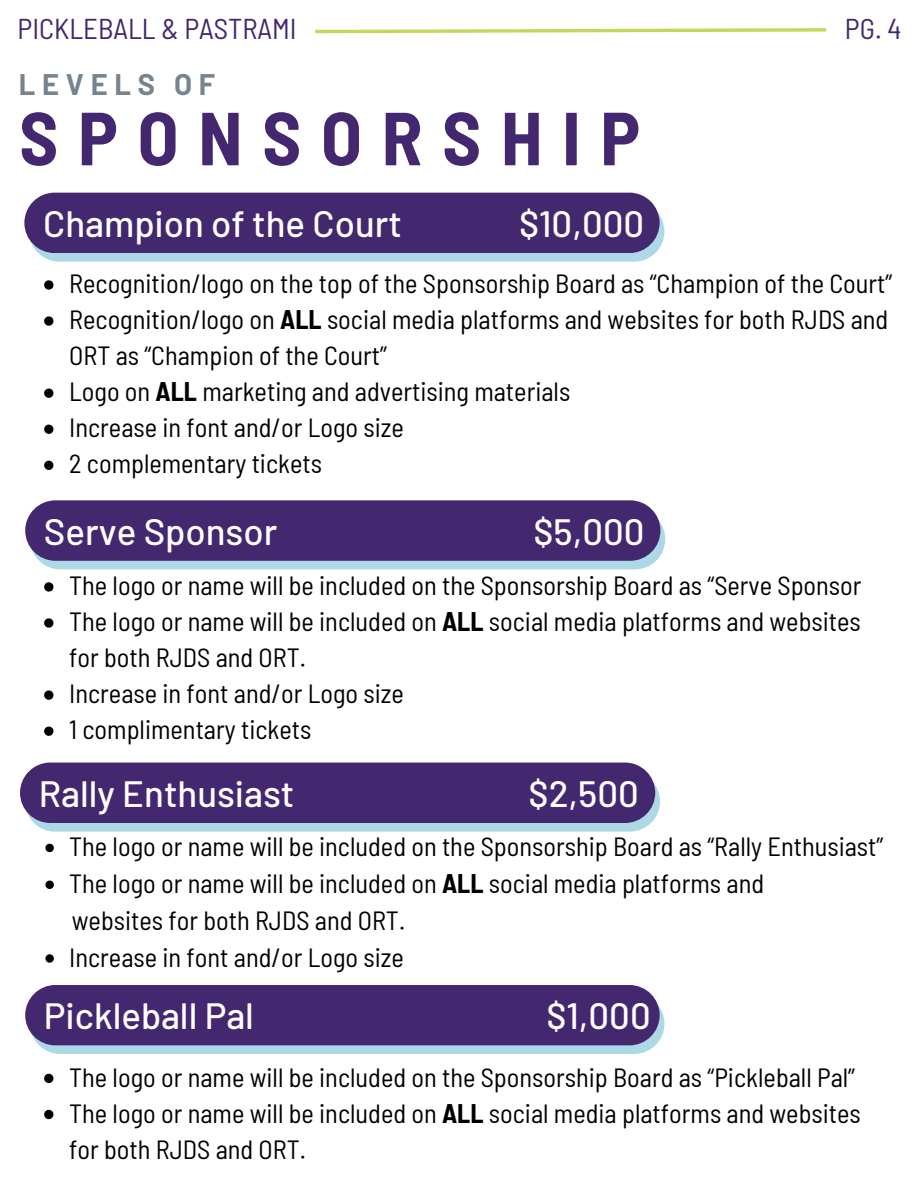
<style>
.page{position:relative;width:918px;height:1188px;background:#fff}
.page>*{position:absolute;margin:0;border:0;box-sizing:border-box;transform-origin:0 0}
.t1{font:700 semi-condensed 75px "Barlow";letter-spacing:.265em;color:#43276f}
.t2{font:500 36.6px "Barlow";color:#fff}
.t3{font:700 29.1px "Barlow";letter-spacing:.23em;color:#77838d}
.t4{font:semi-condensed 28.65px "Barlow";color:#43276f}
.t5{font:semi-condensed 26.4px/36px "Barlow";color:#000}
.s1{font-weight:700}
</style>
<div class="page">
<div style="left:29px;top:201px;width:635px;height:61px;background:#add8e6;border-radius:30px"></div>
<div style="left:24px;top:193px;width:636px;height:60px;background:#43276f;border-radius:30px"></div>
<svg style="left:44px;top:280px;width:9px;height:10px"></svg>
<svg style="left:44px;top:316px;width:9px;height:10px"></svg>
<svg style="left:44px;top:389px;width:9px;height:9px"></svg>
<svg style="left:44px;top:425px;width:9px;height:9px"></svg>
<svg style="left:44px;top:461px;width:9px;height:9px"></svg>
<div style="left:30px;top:509px;width:635px;height:60px;background:#add8e6;border-radius:30px"></div>
<div style="left:25px;top:500px;width:635px;height:61px;background:#43276f;border-radius:30px"></div>
<svg style="left:44px;top:582px;width:9px;height:10px"></svg>
<svg style="left:44px;top:618px;width:9px;height:10px"></svg>
<svg style="left:44px;top:690px;width:9px;height:10px"></svg>
<svg style="left:44px;top:727px;width:9px;height:9px"></svg>
<div style="left:25px;top:771px;width:635px;height:61px;background:#add8e6;border-radius:30px"></div>
<div style="left:20px;top:763px;width:635px;height:60px;background:#43276f;border-radius:30px"></div>
<svg style="left:45px;top:844px;width:9px;height:8px"></svg>
<svg style="left:45px;top:881px;width:9px;height:8px"></svg>
<svg style="left:45px;top:954px;width:9px;height:9px"></svg>
<div style="left:30px;top:994px;width:634px;height:60px;background:#add8e6;border-radius:30px"></div>
<div style="left:25px;top:985px;width:635px;height:60px;background:#43276f;border-radius:30px"></div>
<svg style="left:44px;top:1074px;width:9px;height:9px"></svg>
<svg style="left:44px;top:1110px;width:9px;height:9px"></svg>
<svg style="left:315px;top:28px;width:512px;height:6px"></svg>
<h3 class="t4" style="left:18px;top:10px;width:281px">PICKLEBALL &amp; PASTRAMI</h3>
<p class="t3" style="left:19px;top:65px;width:198px">LEVELS OF</p>
<h5 class="t1" style="left:19px;top:90px;width:622px">SPONSORSHIP</h5>
<h5 class="t4" style="left:845px;top:11px;width:58px">PG. 4</h5>
<h4 class="t2" style="left:43px;top:200px;width:360px">Champion of the Court</h4>
<h4 class="t2" style="left:519px;top:200px;width:127px">$10,000</h4>
<h1 class="t5" style="left:69px;top:265px;width:825px">Recognition/logo on the top of the Sponsorship Board as “Champion of the Court”</h1>
<h2 class="t5" style="left:69px;top:301px;width:821px">Recognition/logo on <span class="s1">ALL</span> social media platforms and websites for both RJDS and<br>ORT as “Champion of the Court”</h2>
<p class="t5" style="left:69px;top:373px;width:503px">Logo on <span class="s1">ALL</span> marketing and advertising materials</p>
<p class="t5" style="left:69px;top:409px;width:336px">Increase in font and/or Logo size</p>
<p class="t5" style="left:69px;top:445px;width:254px">2 complementary tickets</p>
<p class="t2" style="left:44px;top:508px;width:235px">Serve Sponsor</p>
<p class="t2" style="left:534px;top:508px;width:113px">$5,000</p>
<p class="t5" style="left:69px;top:567px;width:794px">The logo or name will be included on the Sponsorship Board as “Serve Sponsor</p>
<h3 class="t5" style="left:69px;top:603px;width:793px">The logo or name will be included on <span class="s1">ALL</span> social media platforms and websites for both RJDS and ORT.</h3>
<p class="t5" style="left:69px;top:675px;width:336px">Increase in font and/or Logo size</p>
<p class="t5" style="left:69px;top:711px;width:244px">1 complimentary tickets</p>
<p class="t2" style="left:39px;top:770px;width:257px">Rally Enthusiast</p>
<p class="t2" style="left:529px;top:770px;width:112px">$2,500</p>
<p class="t5" style="left:69px;top:828px;width:816px">The logo or name will be included on the Sponsorship Board as “Rally Enthusiast”</p>
<p class="t5" style="left:69px;top:865px;width:696px">The logo or name will be included on <span class="s1">ALL</span> social media platforms and</p>
<h3 class="t5" style="left:72px;top:901px;width:335px">websites for both RJDS and ORT.</h3>
<p class="t5" style="left:69px;top:938px;width:336px">Increase in font and/or Logo size</p>
<p class="t2" style="left:44px;top:993px;width:212px">Pickleball Pal</p>
<p class="t2" style="left:546px;top:993px;width:106px">$1,000</p>
<p class="t5" style="left:69px;top:1058px;width:787px">The logo or name will be included on the Sponsorship Board as “Pickleball Pal”</p>
<p class="t5" style="left:69px;top:1094px;width:793px">The logo or name will be included on <span class="s1">ALL</span> social media platforms and websites for both RJDS and ORT.</p>
</div>
